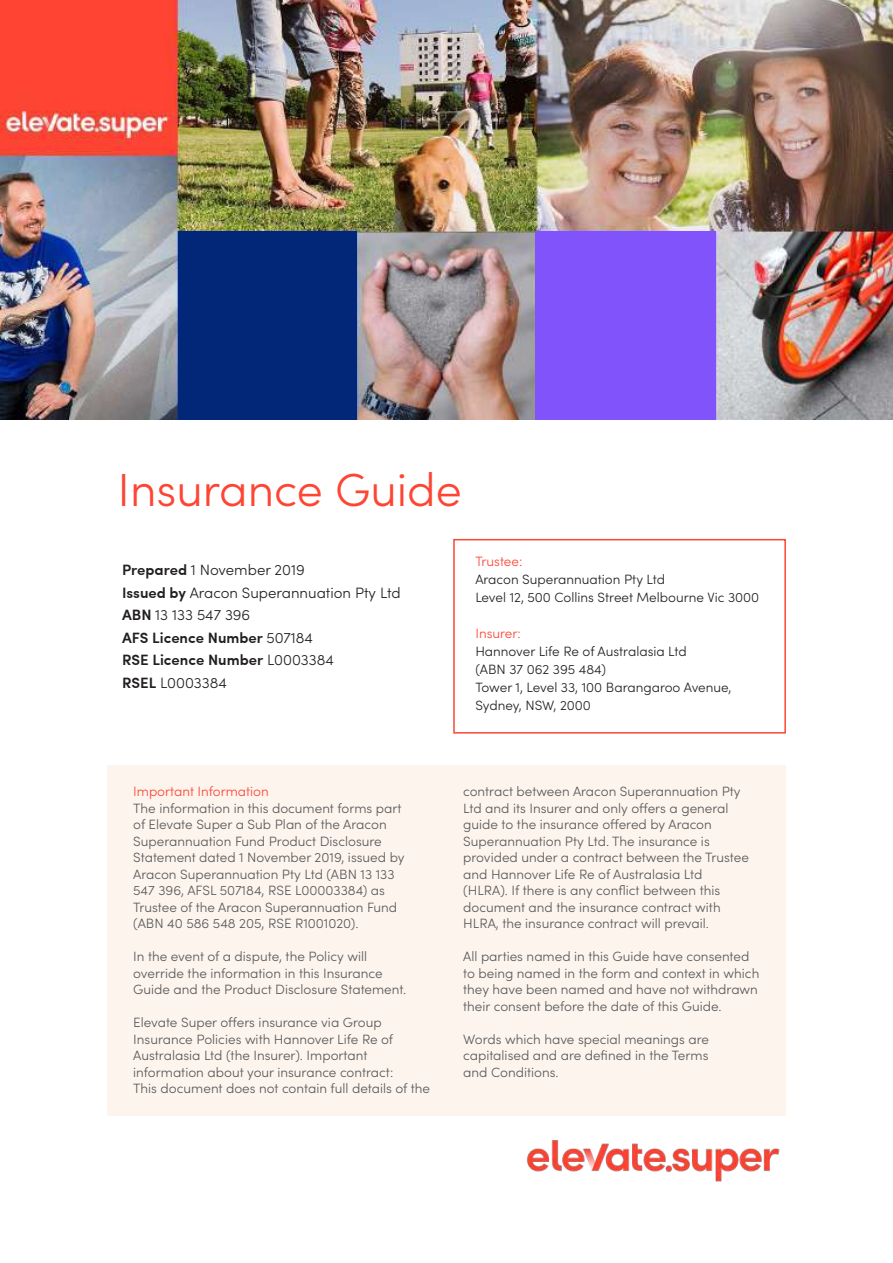
<style>
.page{position:relative;width:893px;height:1263px;background:#fff}
.page>*{position:absolute;margin:0;border:0;box-sizing:border-box;transform-origin:0 0}
.t1{font:300 46.5px "Sofia Pro";color:#fe4433}
.t2{font:300 15px/22.5px "Sofia Pro";color:#231f20}
.t3{font:300 13.5px/16.5px "Sofia Pro";color:#57585a}
.t4{font:300 13.5px/18px "Sofia Pro";color:#231f20}
.t5{font:300 13.5px "Sofia Pro";color:#fe4433}
.s1{font-weight:600}
</style>
<div class="page">
<img style="left:526px;top:1140px;width:254px;height:42px">
<div style="left:453px;top:539px;width:333px;height:195px;border:2px solid #fe4433"></div>
<img style="left:0;top:0;width:893px;height:420px">
<div style="left:535px;top:231px;width:181px;height:189px;background:#8154fb"></div>
<div style="left:178px;top:232px;width:178px;height:188px;background:#032778"></div>
<div style="left:107px;top:765px;width:679px;height:350px;background:#fdf4ed"></div>
<h1 class="t1" style="left:118px;top:456px;width:346px">Insurance Guide</h1>
<p class="t2" style="left:122px;top:558px;width:280px"><span class="s1">Prepared</span> 1 November 2019<br><span class="s1">Issued by</span> Aracon Superannuation Pty Ltd<br><span class="s1">ABN</span> 13 133 547 396<br><span class="s1">AFS Licence Number</span> 507184<br><span class="s1">RSE Licence Number</span> L0003384<br><span class="s1">RSEL</span> L0003384</p>
<p class="t5" style="left:475px;top:551px;width:49px">Trustee:</p>
<p class="t4" style="left:475px;top:569px;width:285px">Aracon Superannuation Pty Ltd<br>Level 12, 500 Collins Street Melbourne Vic 3000</p>
<p class="t5" style="left:475px;top:623px;width:47px">Insurer:</p>
<p class="t4" style="left:475px;top:641px;width:258px">Hannover Life Re of Australasia Ltd<br>(ABN 37 062 395 484)<br>Tower 1, Level 33, 100 Barangaroo Avenue,<br>Sydney, NSW, 2000</p>
<p class="t5" style="left:133px;top:782px;width:137px">Important Information</p>
<p class="t3" style="left:133px;top:799px;width:273px">The information in this document forms part of Elevate Super a Sub Plan of the Aracon Superannuation Fund Product Disclosure Statement dated 1 November 2019, issued by Aracon Superannuation Pty Ltd (ABN 13 133<br>547 396, AFSL 507184, RSE L00003384) as Trustee of the Aracon Superannuation Fund (ABN 40 586 548 205, RSE R1001020).</p>
<p class="t3" style="left:133px;top:948px;width:275px">In the event of a dispute, the Policy will override the information in this Insurance<br>Guide and the Product Disclosure Statement.</p>
<p class="t3" style="left:133px;top:1014px;width:298px">Elevate Super offers insurance via Group Insurance Policies with Hannover Life Re of Australasia Ltd (the Insurer). Important information about your insurance contract:<br>This document does not contain full details of the</p>
<p class="t3" style="left:463px;top:783px;width:287px">contract between Aracon Superannuation Pty Ltd and its Insurer and only offers a general guide to the insurance offered by Aracon Superannuation Pty Ltd. The insurance is provided under a contract between the Trustee and Hannover Life Re of Australasia Ltd (HLRA). If there is any conflict between this document and the insurance contract with HLRA, the insurance contract will prevail.</p>
<p class="t3" style="left:463px;top:948px;width:298px">All parties named in this Guide have consented to being named in the form and context in which they have been named and have not withdrawn their consent before the date of this Guide.</p>
<p class="t3" style="left:463px;top:1030px;width:247px;text-align:justify">Words which have special meanings are capitalised and are defined in the Terms and Conditions.</p>
</div>
